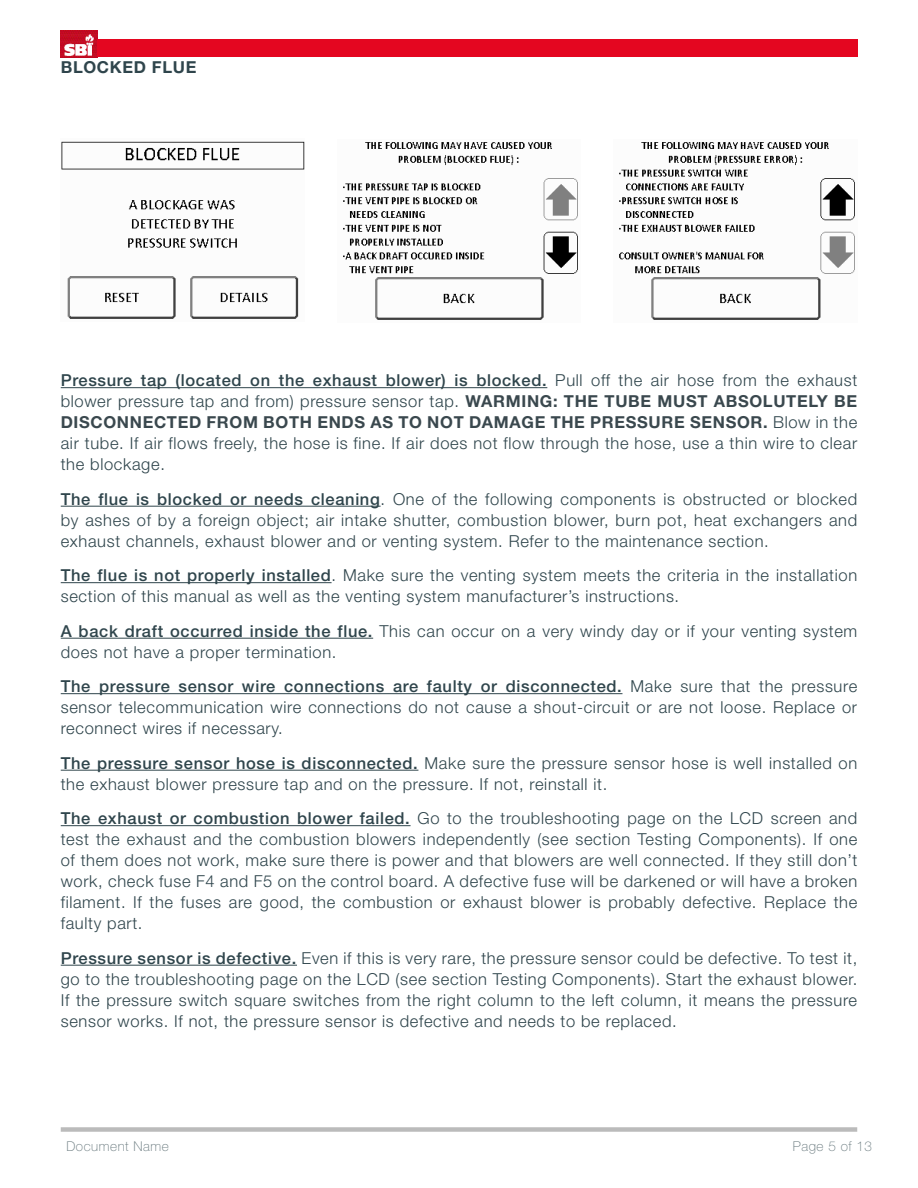
<style>
.page{position:relative;width:918px;height:1188px;background:#fff}
.page>*{position:absolute;margin:0;border:0;box-sizing:border-box;transform-origin:0 0}
.t1{font:300 16.5px/21px "Helvetica Neue LT Std";letter-spacing:.04em;color:#2f454c;text-align:justify}
.t2{font:700 16.5px "Helvetica Neue LT Std";letter-spacing:.04em;color:#2f454c}
.t3{font:100 13.5px "Helvetica Neue LT Std";letter-spacing:.04em;color:#637479}
.s1{font-weight:500}
.s2{font-weight:700;color:#3a484e}
</style>
<div class="page">
<img style="left:61px;top:30px;width:36px;height:27px">
<div style="left:97px;top:39px;width:760px;height:18px;background:#e40620"></div>
<div style="left:61px;top:1127px;width:796px;height:5px;background:#bbb"></div>
<hr style="left:61px;top:387px;width:486px;height:1px;background:#2f454c">
<hr style="left:61px;top:506px;width:320px;height:1px;background:#2f454c">
<hr style="left:61px;top:582px;width:271px;height:1px;background:#2f454c">
<hr style="left:61px;top:638px;width:312px;height:1px;background:#2f454c">
<hr style="left:61px;top:693px;width:561px;height:1px;background:#2f454c">
<hr style="left:61px;top:770px;width:357px;height:1px;background:#2f454c">
<hr style="left:61px;top:825px;width:350px;height:1px;background:#2f454c">
<hr style="left:61px;top:965px;width:236px;height:1px;background:#2f454c">
<img style="left:61px;top:141px;width:244px;height:178px">
<img style="left:343px;top:142px;width:235px;height:178px">
<img style="left:619px;top:142px;width:236px;height:178px">
<p class="t2" style="left:61px;top:56px;width:137px">BLOCKED FLUE</p>
<p class="t1" style="left:61px;top:369px;width:798px"><span class="s1">Pressure tap (located on the exhaust blower) is blocked.</span> Pull off the air hose from the exhaust blower pressure tap and from) pressure sensor tap. <span class="s2">WARMING: THE TUBE MUST ABSOLUTELY BE DISCONNECTED FROM BOTH ENDS AS TO NOT DAMAGE THE PRESSURE SENSOR.</span> Blow in the air tube. If air flows freely, the hose is fine. If air does not flow through the hose, use a thin wire to clear the blockage.</p>
<p class="t1" style="left:61px;top:488px;width:798px"><span class="s1">The flue is blocked or needs cleaning</span>. One of the following components is obstructed or blocked by ashes of by a foreign object; air intake shutter, combustion blower, burn pot, heat exchangers and exhaust channels, exhaust blower and or venting system. Refer to the maintenance section.</p>
<p class="t1" style="left:61px;top:564px;width:798px"><span class="s1">The flue is not properly installed</span>. Make sure the venting system meets the criteria in the installation section of this manual as well as the venting system manufacturer’s instructions.</p>
<p class="t1" style="left:61px;top:620px;width:798px"><span class="s1">A back draft occurred inside the flue.</span> This can occur on a very windy day or if your venting system does not have a proper termination.</p>
<p class="t1" style="left:61px;top:675px;width:798px"><span class="s1">The pressure sensor wire connections are faulty or disconnected.</span> Make sure that the pressure sensor telecommunication wire connections do not cause a shout-circuit or are not loose. Replace or reconnect wires if necessary.</p>
<p class="t1" style="left:61px;top:752px;width:798px"><span class="s1">The pressure sensor hose is disconnected.</span> Make sure the pressure sensor hose is well installed on the exhaust blower pressure tap and on the pressure. If not, reinstall it.</p>
<p class="t1" style="left:61px;top:807px;width:798px"><span class="s1">The exhaust or combustion blower failed.</span> Go to the troubleshooting page on the LCD screen and test the exhaust and the combustion blowers independently (see section Testing Components). If one of them does not work, make sure there is power and that blowers are well connected. If they still don’t work, check fuse F4 and F5 on the control board. A defective fuse will be darkened or will have a broken filament. If the fuses are good, the combustion or exhaust blower is probably defective. Replace the faulty part.</p>
<p class="t1" style="left:61px;top:947px;width:798px"><span class="s1">Pressure sensor is defective.</span> Even if this is very rare, the pressure sensor could be defective. To test it, go to the troubleshooting page on the LCD (see section Testing Components). Start the exhaust blower.<br>If the pressure switch square switches from the right column to the left column, it means the pressure sensor works. If not, the pressure sensor is defective and needs to be replaced.</p>
<p class="t3" style="left:66px;top:1138px;width:104px">Document Name</p>
<p class="t3" style="left:793px;top:1138px;width:81px">Page 5 of 13</p>
</div>
